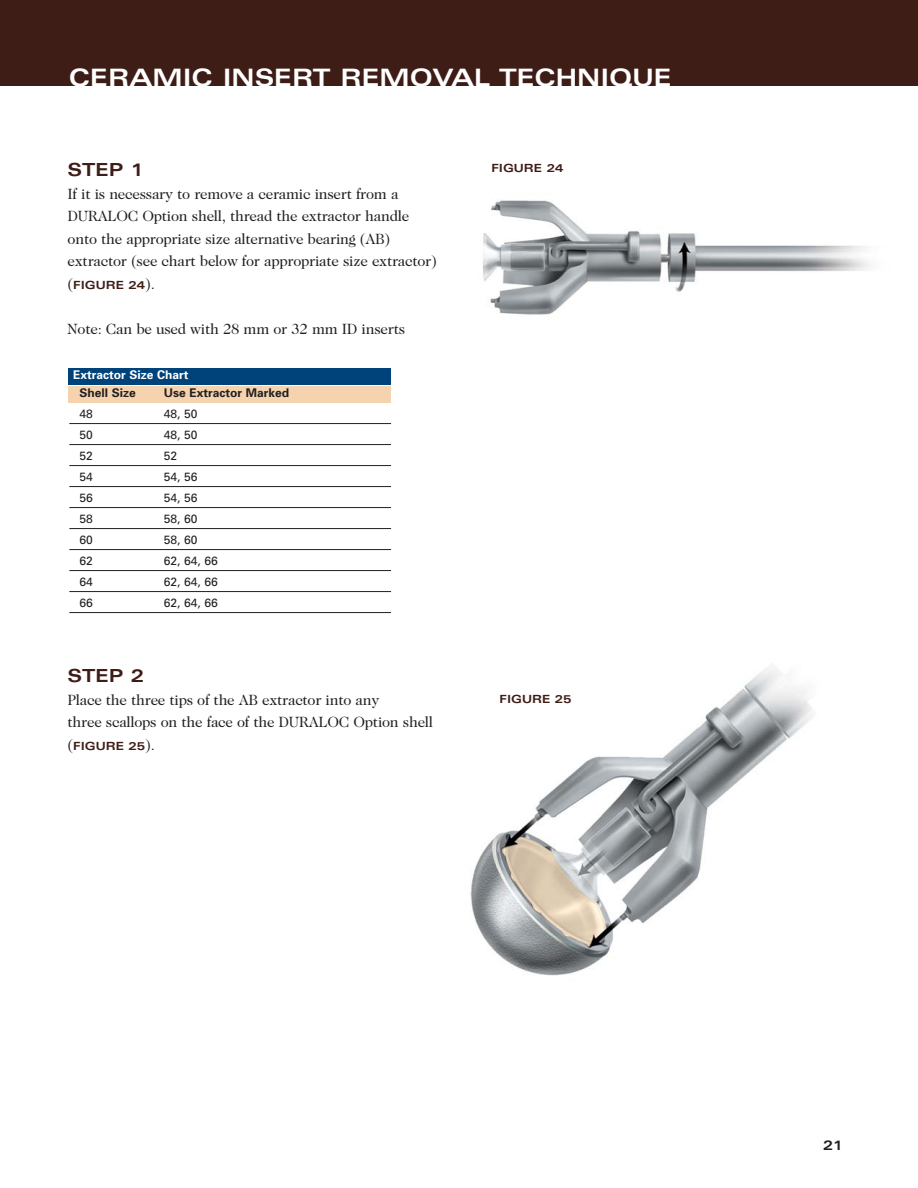
<style>
.page{position:relative;width:918px;height:1188px;background:#fff}
.page>*{position:absolute;margin:0;border:0;box-sizing:border-box;transform-origin:0 0}
.t1{font:700 expanded 24px "Univers LT";color:#fff}
.t2{font:700 expanded 18px "Univers LT";color:#3f1d17}
.t3{font:15px/22.5px "Caslon Two Twenty Four";letter-spacing:-.015em;color:#231f20}
.t4{font:700 expanded 13.5px "Univers LT";color:#231f20}
.t5{font:12px "Univers";color:#231f20}
.t6{font:700 12px "Univers";color:#231f20}
.t7{font:700 12px "Univers";color:#fff}
.t8{font:700 expanded 11.25px "Univers LT";color:#3f1d17}
.s1{font-family:"Caslon Two Twenty Four";font-weight:400;font-stretch:normal;font-size:15px;color:#231f20}
</style>
<div class="page">
<div style="left:0;top:0;width:918px;height:86px;background:#3f1d17"></div>
<img style="left:483px;top:200px;width:387px;height:115px">
<img style="left:470px;top:666px;width:343px;height:310px">
<div style="left:69px;top:386px;width:322px;height:17px;background:#f5d3ae"></div>
<div style="left:69px;top:368px;width:322px;height:17px;background:#00427a"></div>
<hr style="left:69px;top:423px;width:322px;height:1px;background:#231f20">
<hr style="left:69px;top:444px;width:322px;height:1px;background:#231f20">
<hr style="left:69px;top:465px;width:322px;height:1px;background:#231f20">
<hr style="left:69px;top:486px;width:322px;height:1px;background:#231f20">
<hr style="left:69px;top:507px;width:322px;height:1px;background:#231f20">
<hr style="left:69px;top:528px;width:322px;height:1px;background:#231f20">
<hr style="left:69px;top:549px;width:322px;height:1px;background:#231f20">
<hr style="left:69px;top:570px;width:322px;height:1px;background:#231f20">
<hr style="left:69px;top:591px;width:322px;height:1px;background:#231f20">
<hr style="left:69px;top:612px;width:322px;height:1px;background:#231f20">
<h1 class="t1" style="left:69px;top:69px;width:604px">CERAMIC INSERT REMOVAL TECHNIQUE</h1>
<p class="t2" style="left:68px;top:163px;width:78px">STEP 1</p>
<p class="t8" style="left:491px;top:163px;width:74px">FIGURE 24</p>
<p class="t3" style="left:68px;top:184px;width:371px">If it is necessary to remove a ceramic insert from a DURALOC Option shell, thread the extractor handle onto the appropriate size alternative bearing (AB) extractor (see chart below for appropriate size extractor)</p>
<p class="t8" style="left:68px;top:281px;width:89px"><span class="s1">(</span>FIGURE 24<span class="s1">).</span></p>
<p class="t3" style="left:68px;top:319px;width:339px">Note: Can be used with 28 mm or 32 mm ID inserts</p>
<p class="t7" style="left:73px;top:370px;width:117px">Extractor Size Chart</p>
<p class="t6" style="left:79px;top:388px;width:58px">Shell Size</p>
<p class="t6" style="left:164px;top:388px;width:127px">Use Extractor Marked</p>
<p class="t5" style="left:79px;top:409px;width:15px">48</p>
<p class="t5" style="left:164px;top:409px;width:35px">48, 50</p>
<p class="t5" style="left:79px;top:430px;width:15px">50</p>
<p class="t5" style="left:164px;top:430px;width:35px">48, 50</p>
<p class="t5" style="left:79px;top:451px;width:15px">52</p>
<p class="t5" style="left:164px;top:451px;width:15px">52</p>
<p class="t5" style="left:79px;top:472px;width:15px">54</p>
<p class="t5" style="left:164px;top:472px;width:35px">54, 56</p>
<p class="t5" style="left:79px;top:493px;width:15px">56</p>
<p class="t5" style="left:164px;top:493px;width:35px">54, 56</p>
<p class="t5" style="left:79px;top:514px;width:15px">58</p>
<p class="t5" style="left:164px;top:514px;width:35px">58, 60</p>
<p class="t5" style="left:79px;top:535px;width:15px">60</p>
<p class="t5" style="left:164px;top:535px;width:35px">58, 60</p>
<p class="t5" style="left:79px;top:556px;width:15px">62</p>
<p class="t5" style="left:164px;top:556px;width:56px">62, 64, 66</p>
<p class="t5" style="left:79px;top:577px;width:15px">64</p>
<p class="t5" style="left:164px;top:577px;width:56px">62, 64, 66</p>
<p class="t5" style="left:79px;top:598px;width:15px">66</p>
<p class="t5" style="left:164px;top:598px;width:56px">62, 64, 66</p>
<p class="t2" style="left:68px;top:669px;width:78px">STEP 2</p>
<p class="t3" style="left:68px;top:690px;width:367px">Place the three tips of the AB extractor into any<br>three scallops on the face of the DURALOC Option shell</p>
<p class="t8" style="left:68px;top:742px;width:89px"><span class="s1">(</span>FIGURE 25<span class="s1">).</span></p>
<p class="t8" style="left:500px;top:695px;width:74px">FIGURE 25</p>
<p class="t4" style="left:823px;top:1140px;width:21px">21</p>
</div>
